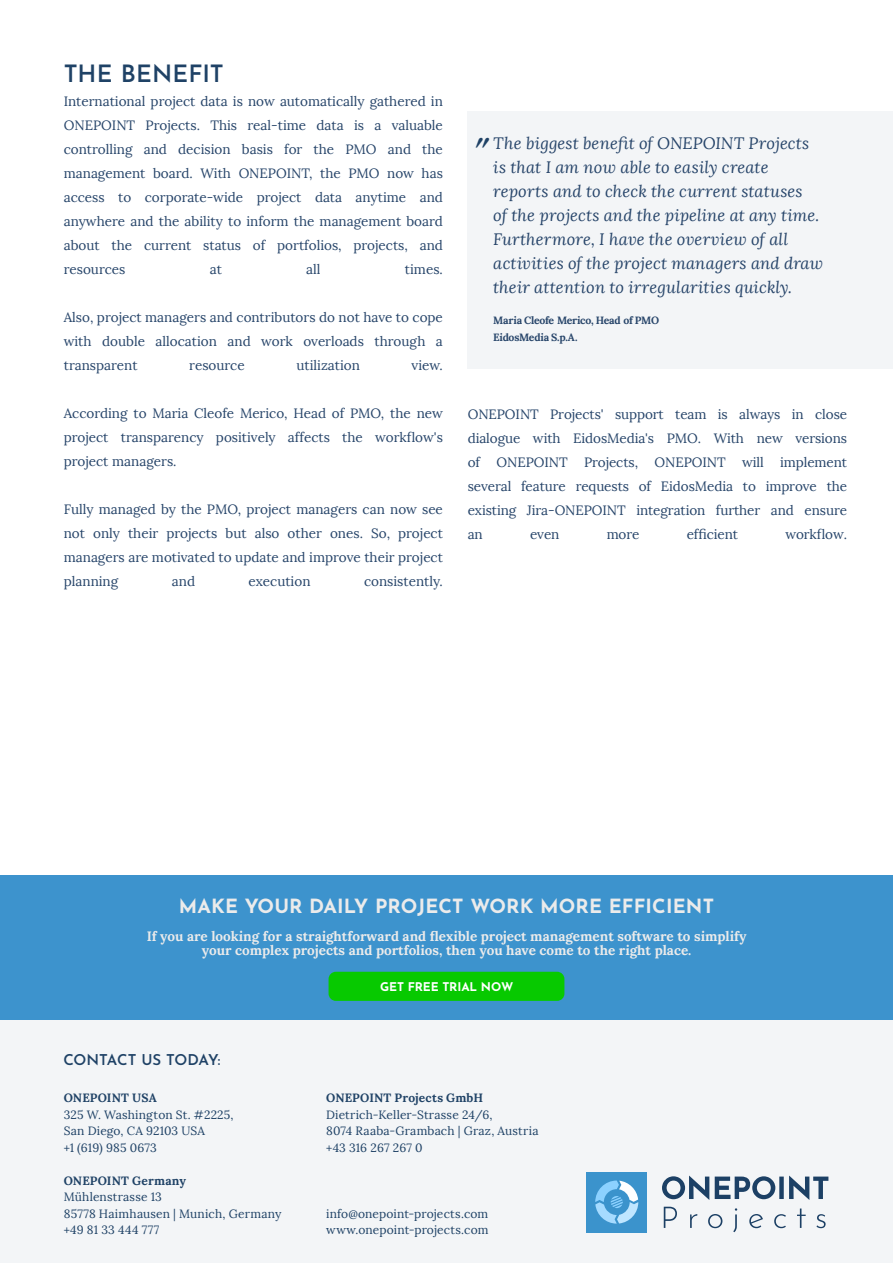
<style>
.page{position:relative;width:893px;height:1263px;background:#fff}
.page>*{position:absolute;margin:0;border:0;box-sizing:border-box;transform-origin:0 0}
.t1{font:600 24px "Josefin Sans";letter-spacing:.005em;color:#1f4266}
.t2{font:700 19.5px "Josefin Sans";letter-spacing:.01em;color:#ebebeb}
.t3{font:italic 16.5px/24px "Lora";letter-spacing:.005em;color:#27456a}
.t4{font:600 15px "Josefin Sans";letter-spacing:-.025em;color:#1f4266}
.t5{font:13.5px/24px "Lora";color:#27456a;text-align:justify}
.t6{font:700 13.5px/13.5px "Lora";color:#ebebeb;text-align:center}
.t7{font:12px/16.5px "Lora";letter-spacing:.015em;color:#1f4266}
.t8{font:700 12px "Lora";letter-spacing:.01em;color:#1f4266}
.t9{font:700 12px "Josefin Sans";letter-spacing:-.01em;color:#fff}
.t10{font:700 10.5px/16.5px "Lora";letter-spacing:-.03em;color:#27456a}
.s1{font-family:"Georgia";font-size:33px;color:#1f4266}
</style>
<div class="page">
<div style="left:468px;top:111px;width:425px;height:258px;background:#f3f5f7"></div>
<div style="left:0;top:1019px;width:893px;height:244px;background:#f3f5f7"></div>
<svg style="left:662px;top:1176px;width:166px;height:24px"></svg>
<svg style="left:664px;top:1207px;width:13px;height:21px"></svg>
<svg style="left:690px;top:1214px;width:7px;height:14px"></svg>
<svg style="left:708px;top:1214px;width:14px;height:14px"></svg>
<svg style="left:733px;top:1208px;width:4px;height:24px"></svg>
<svg style="left:749px;top:1214px;width:14px;height:14px"></svg>
<svg style="left:774px;top:1214px;width:12px;height:14px"></svg>
<svg style="left:797px;top:1208px;width:9px;height:20px"></svg>
<svg style="left:816px;top:1214px;width:10px;height:14px"></svg>
<div style="left:587px;top:1172px;width:60px;height:60px;background:#3b93cc"></div>
<svg style="left:595px;top:1180px;width:43px;height:43px"></svg>
<div style="left:0;top:875px;width:893px;height:144px;background:#3d93cd"></div>
<div style="left:329px;top:972px;width:235px;height:29px;background:#07c900;border-radius:7px"></div>
<h1 class="t1" style="left:64px;top:64px;width:161px">THE BENEFIT</h1>
<p class="t5" style="left:64px;top:89px;width:381px">International project data is now automatically gathered in ONEPOINT Projects. This real-time data is a valuable controlling and decision basis for the PMO and the management board. With ONEPOINT, the PMO now has access to corporate-wide project data anytime and anywhere and the ability to inform the management board about the current status of portfolios, projects, and resources</p>
<p class="t5" style="left:210px;top:257px;width:14px">at</p>
<p class="t5" style="left:306px;top:257px;width:16px">all</p>
<p class="t5" style="left:405px;top:257px;width:39px">times.</p>
<p class="t5" style="left:64px;top:305px;width:381px">Also, project managers and contributors do not have to cope with double allocation and work overloads through a transparent</p>
<p class="t5" style="left:189px;top:353px;width:57px">resource</p>
<p class="t5" style="left:296px;top:353px;width:65px">utilization</p>
<p class="t5" style="left:412px;top:353px;width:33px">view.</p>
<p class="t5" style="left:64px;top:401px;width:381px">According to Maria Cleofe Merico, Head of PMO, the new project transparency positively affects the workflow's project managers.</p>
<p class="t5" style="left:64px;top:497px;width:381px">Fully managed by the PMO, project managers can now see not only their projects but also other ones. So, project managers are motivated to update and improve their project planning</p>
<p class="t5" style="left:172px;top:569px;width:25px">and</p>
<p class="t5" style="left:249px;top:569px;width:63px">execution</p>
<p class="t5" style="left:364px;top:569px;width:80px">consistently.</p>
<p class="t3" style="left:493px;top:132px;width:331px;text-indent:-21px"><span class="s1">″</span> The biggest benefit of ONEPOINT Projects is that I am now able to easily create reports and to check the current statuses<br>of the projects and the pipeline at any time.<br>Furthermore, I have the overview of all activities of the project managers and draw their attention to irregularities quickly.</p>
<p class="t10" style="left:493px;top:312px;width:167px">Maria Cleofe Merico, Head of PMO<br>EidosMedia S.p.A.</p>
<p class="t5" style="left:468px;top:402px;width:381px">ONEPOINT Projects' support team is always in close dialogue with EidosMedia's PMO. With new versions of ONEPOINT Projects, ONEPOINT will implement several feature requests of EidosMedia to improve the existing Jira-ONEPOINT integration further and ensure an</p>
<p class="t5" style="left:530px;top:522px;width:31px">even</p>
<p class="t5" style="left:607px;top:522px;width:34px">more</p>
<p class="t5" style="left:687px;top:522px;width:53px">efficient</p>
<p class="t5" style="left:785px;top:522px;width:63px">workflow.</p>
<h2 class="t2" style="left:179px;top:898px;width:537px">MAKE YOUR DAILY PROJECT WORK MORE EFFICIENT</h2>
<p class="t6" style="left:147px;top:929px;width:601px">If you are looking for a straightforward and flexible project management software to simplify your complex projects and portfolios, then you have come to the right place.</p>
<p class="t9" style="left:380px;top:982px;width:135px">GET FREE TRIAL NOW</p>
<p class="t4" style="left:63px;top:1053px;width:159px">CONTACT US TODAY:</p>
<p class="t8" style="left:64px;top:1090px;width:95px">ONEPOINT USA</p>
<p class="t7" style="left:64px;top:1106px;width:171px">325 W. Washington St. #2225,<br>San Diego, CA 92103 USA<br>+1 (619) 985 0673</p>
<p class="t8" style="left:64px;top:1172px;width:124px">ONEPOINT Germany</p>
<p class="t7" style="left:64px;top:1189px;width:219px">Mühlenstrasse 13<br>85778 Haimhausen | Munich, Germany +49 81 33 444 777</p>
<p class="t8" style="left:326px;top:1090px;width:158px">ONEPOINT Projects GmbH</p>
<p class="t7" style="left:326px;top:1106px;width:214px">Dietrich-Keller-Strasse 24/6,<br>8074 Raaba-Grambach | Graz, Austria +43 316 267 267 0</p>
<p class="t7" style="left:326px;top:1205px;width:164px">info@onepoint-projects.com www.onepoint-projects.com</p>
</div>
